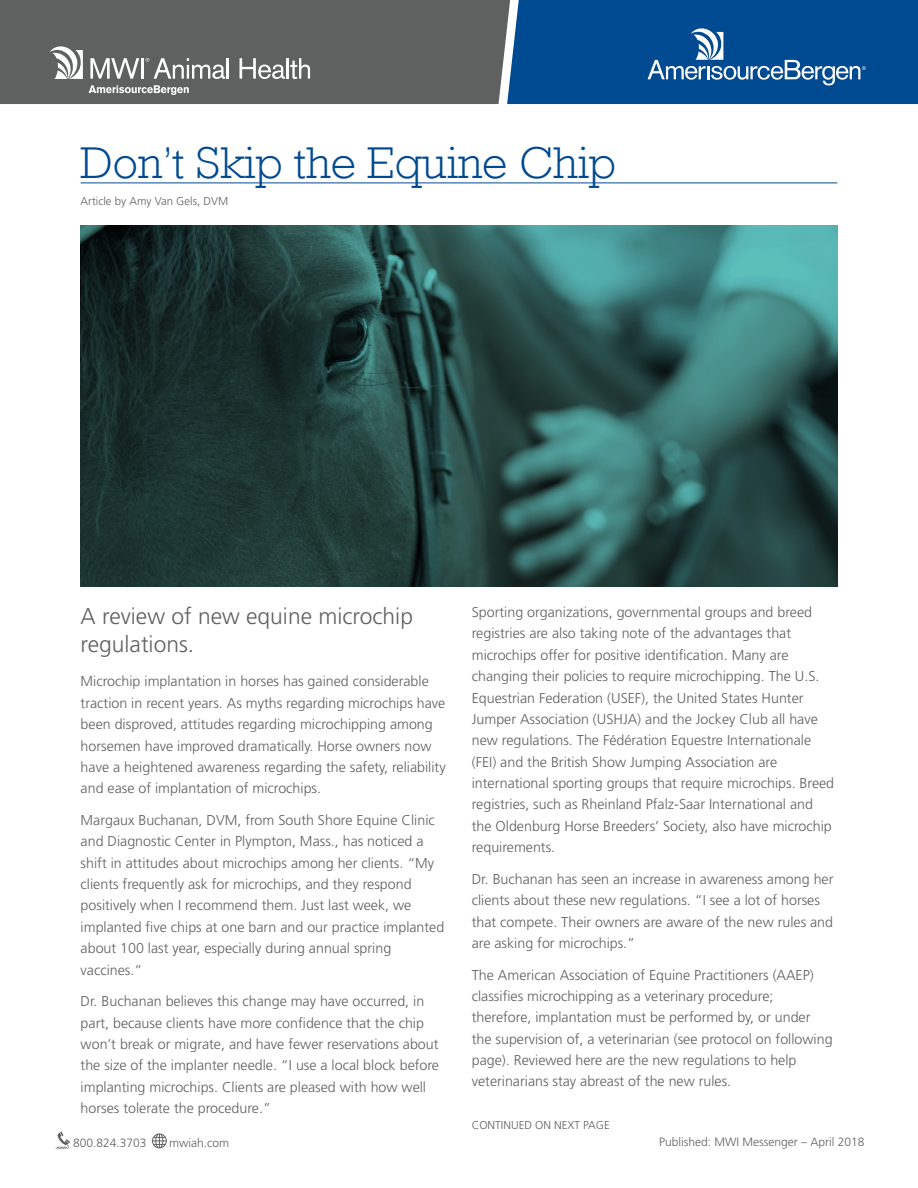
<style>
.page{position:relative;width:918px;height:1188px;background:#fff}
.page>*{position:absolute;margin:0;border:0;box-sizing:border-box;transform-origin:0 0}
.t1{font:300 45.6px "Rockwell";color:#004a91}
.t2{font:300 22.8px/28.5px "Frutiger";color:#5f6060}
.t3{font:300 14.25px/21.3px "Frutiger";color:#5f6060}
.t4{font:300 12px "Frutiger";color:#5f6060}
.t5{font:300 11.4px "Frutiger";color:#5f6060}
.t6{font:300 11.4px "Frutiger";color:#818383}
.s1{font-family:"Rockwell";font-weight:400;font-size:17.1px}
</style>
<div class="page">
<div style="left:0;top:0;width:507px;height:104px;background:#5f6060"></div>
<svg style="left:50px;top:46px;width:33px;height:33px"></svg>
<svg style="left:89px;top:85px;width:100px;height:10px"></svg>
<svg style="left:90px;top:58px;width:49px;height:21px"></svg>
<hr style="left:141px;top:58px;width:3px;height:21px;background:#fff">
<svg style="left:146px;top:58px;width:79px;height:21px"></svg>
<hr style="left:227px;top:58px;width:2px;height:21px;background:#fff">
<svg style="left:240px;top:58px;width:70px;height:21px"></svg>
<svg style="left:507px;top:0;width:411px;height:104px;background:#0f5497"></svg>
<hr style="left:81px;top:183px;width:756px;height:1px;background:#004a91">
<img style="left:81px;top:226px;width:756px;height:361px">
<svg style="left:56px;top:1131px;width:14px;height:18px"></svg>
<svg style="left:152px;top:1133px;width:15px;height:15px"></svg>
<h1 class="t1" style="left:81px;top:129px;width:537px">Don’t Skip the Equine Chip</h1>
<p class="t5" style="left:81px;top:194px;width:149px">Article by Amy Van Gels, DVM</p>
<h2 class="t2" style="left:81px;top:602px;width:334px">A review of new equine microchip regulations.</h2>
<p class="t3" style="left:81px;top:671px;width:367px">Microchip implantation in horses has gained considerable traction in recent years. As myths regarding microchips have been disproved, attitudes regarding microchipping among horsemen have improved dramatically. Horse owners now have a heightened awareness regarding the safety, reliability and ease of implantation of microchips.</p>
<p class="t3" style="left:81px;top:809px;width:365px">Margaux Buchanan, DVM, from South Shore Equine Clinic and Diagnostic Center in Plympton, Mass., has noticed a shift in attitudes about microchips among her clients. “My clients frequently ask for microchips, and they respond positively when I recommend them. Just last week, we implanted five chips at one barn and our practice implanted about 100 last year, especially during annual spring vaccines.”</p>
<p class="t3" style="left:81px;top:991px;width:360px">Dr. Buchanan believes this change may have occurred, in part, because clients have more confidence that the chip won’t break or migrate, and have fewer reservations about the size of the implanter needle. “I use a local block before implanting microchips. Clients are pleased with how well horses tolerate the procedure.”</p>
<p class="t3" style="left:472px;top:601px;width:364px">Sporting organizations, governmental groups and breed registries are also taking note of the advantages that microchips offer for positive identification. Many are changing their policies to require microchipping. The U.S.<br>Equestrian Federation (USEF), the United States Hunter Jumper Association (USHJA) and the Jockey Club all have new regulations. The Fédération Equestre Internationale (FEI) and the British Show Jumping Association are international sporting groups that require microchips. Breed registries, such as Rheinland Pfalz-Saar International and the Oldenburg Horse Breeders’ Society, also have microchip requirements.</p>
<p class="t3" style="left:472px;top:868px;width:363px">Dr. Buchanan has seen an increase in awareness among her clients about these new regulations. “I see a lot of horses that compete. Their owners are aware of the new rules and are asking for microchips.”</p>
<p class="t3" style="left:472px;top:964px;width:362px">The American Association of Equine Practitioners (AAEP) classifies microchipping as a veterinary procedure; therefore, implantation must be performed by, or under the supervision of, a veterinarian (see protocol on following page). Reviewed here are the new regulations to help veterinarians stay abreast of the new rules.</p>
<p class="t5" style="left:472px;top:1118px;width:139px">CONTINUED ON NEXT PAGE</p>
<p class="t6" style="left:703px;top:1138px;width:152px">Messenger | March 2018 <span class="s1">23</span></p>
<p class="t4" style="left:73px;top:1136px;width:75px">800.824.3703</p>
<p class="t4" style="left:169px;top:1136px;width:61px">mwiah.com</p>
<p class="t4" style="left:659px;top:1135px;width:207px">Published: MWI Messenger – April 2018</p>
</div>
